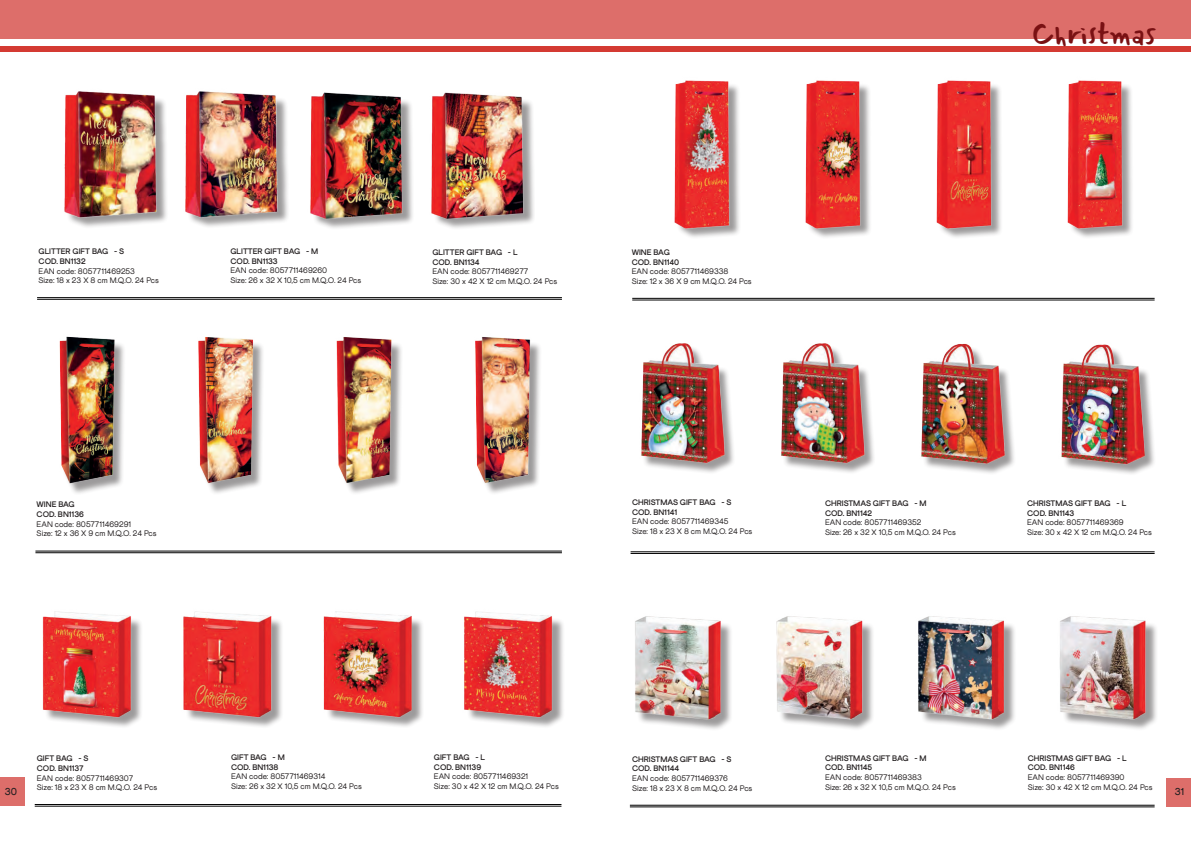
<style>
.page{position:relative;width:1191px;height:842px;background:#fff}
.page>*{position:absolute;margin:0;border:0;box-sizing:border-box;transform-origin:0 0}
.t1{font:30px "Mansalva";color:#791113}
.t2{font:500 10px "Athletics";color:#231f20}
.t3{font:8px/9.6px "Athletics";color:#231f20}
.t4{font:700 8px/9.6px "Athletics";color:#231f20}
</style>
<div class="page">
<div style="left:0;top:778px;width:25px;height:28px;background:#dd6e6a"></div>
<div style="left:1166px;top:778px;width:25px;height:28px;background:#dd6e6a"></div>
<div style="left:0;top:0;width:1191px;height:39px;background:#dd6e6a"></div>
<div style="left:0;top:46px;width:1191px;height:6px;background:#d43a32"></div>
<hr style="left:632px;top:298px;width:522px;height:1px;background:#000">
<hr style="left:632px;top:300px;width:522px;height:1px;background:#000">
<hr style="left:630px;top:552px;width:524px;height:1px;background:#000">
<hr style="left:630px;top:553px;width:524px;height:1px;background:#000">
<hr style="left:630px;top:805px;width:524px;height:1px;background:#000">
<hr style="left:630px;top:807px;width:524px;height:1px;background:#000">
<hr style="left:37px;top:297px;width:525px;height:1px;background:#000">
<hr style="left:37px;top:299px;width:525px;height:1px;background:#000">
<hr style="left:35px;top:551px;width:527px;height:1px;background:#000">
<hr style="left:35px;top:553px;width:527px;height:1px;background:#000">
<hr style="left:35px;top:804px;width:526px;height:1px;background:#000">
<hr style="left:35px;top:806px;width:526px;height:1px;background:#000">
<div style="left:676px;top:82px;width:457px;height:158px;background:#231f20;opacity:.45"></div>
<img style="left:674px;top:80px;width:459px;height:154px">
<div style="left:642px;top:346px;width:514px;height:130px;background:#231f20;opacity:.45"></div>
<img style="left:641px;top:343px;width:514px;height:127px">
<img style="left:635px;top:616px;width:519px;height:113px">
<img style="left:64px;top:91px;width:470px;height:137px">
<div style="left:61px;top:339px;width:481px;height:156px;background:#231f20;opacity:.45"></div>
<img style="left:59px;top:336px;width:483px;height:153px">
<img style="left:42px;top:611px;width:518px;height:116px">
<p class="t4" style="left:39px;top:247px;width:87px">GLITTER GIFT BAG - S<br>COD. BN1132</p>
<p class="t3" style="left:39px;top:266px;width:122px">EAN code: 8057711469253<br>Size: 18 x 23 X 8 cm M.Q.O. 24 Pcs</p>
<p class="t4" style="left:230px;top:246px;width:89px">GLITTER GIFT BAG - M<br>COD. BN1133</p>
<p class="t3" style="left:230px;top:266px;width:132px">EAN code: 8057711469260<br>Size: 26 x 32 X 10,5 cm M.Q.O. 24 Pcs</p>
<p class="t4" style="left:432px;top:248px;width:87px">GLITTER GIFT BAG - L<br>COD. BN1134</p>
<p class="t3" style="left:432px;top:267px;width:126px">EAN code: 8057711469277<br>Size: 30 x 42 X 12 cm M.Q.O. 24 Pcs</p>
<p class="t4" style="left:632px;top:248px;width:49px">WINE BAG<br>COD. BN1140</p>
<p class="t3" style="left:632px;top:267px;width:121px">EAN code: 8057711469338<br>Size: 12 x 36 X 9 cm M.Q.O. 24 Pcs</p>
<h1 class="t1" style="left:1031px;top:10px;width:125px">Christmas</h1>
<p class="t4" style="left:37px;top:500px;width:49px">WINE BAG<br>COD. BN1136</p>
<p class="t3" style="left:37px;top:519px;width:121px">EAN code: 8057711469291<br>Size: 12 x 36 X 9 cm M.Q.O. 24 Pcs</p>
<p class="t4" style="left:632px;top:497px;width:101px">CHRISTMAS GIFT BAG - S<br>COD. BN1141</p>
<p class="t3" style="left:632px;top:517px;width:122px">EAN code: 8057711469345<br>Size: 18 x 23 X 8 cm M.Q.O. 24 Pcs</p>
<p class="t4" style="left:825px;top:499px;width:103px">CHRISTMAS GIFT BAG - M<br>COD. BN1142</p>
<p class="t3" style="left:825px;top:518px;width:132px">EAN code: 8057711469352<br>Size: 26 x 32 X 10,5 cm M.Q.O. 24 Pcs</p>
<p class="t4" style="left:1027px;top:499px;width:101px">CHRISTMAS GIFT BAG - L<br>COD. BN1143</p>
<p class="t3" style="left:1027px;top:518px;width:126px">EAN code: 8057711469369<br>Size: 30 x 42 X 12 cm M.Q.O. 24 Pcs</p>
<p class="t4" style="left:434px;top:753px;width:53px">GIFT BAG - L<br>COD. BN1139</p>
<p class="t3" style="left:434px;top:772px;width:126px">EAN code: 8057711469321<br>Size: 30 x 42 X 12 cm M.Q.O. 24 Pcs</p>
<p class="t4" style="left:231px;top:753px;width:55px">GIFT BAG - M<br>COD. BN1138</p>
<p class="t3" style="left:231px;top:772px;width:132px">EAN code: 8057711469314<br>Size: 26 x 32 X 10,5 cm M.Q.O. 24 Pcs</p>
<p class="t4" style="left:825px;top:753px;width:103px">CHRISTMAS GIFT BAG - M<br>COD. BN1145</p>
<p class="t3" style="left:825px;top:772px;width:132px">EAN code: 8057711469383<br>Size: 26 x 32 X 10,5 cm M.Q.O. 24 Pcs</p>
<p class="t4" style="left:1027px;top:753px;width:101px">CHRISTMAS GIFT BAG - L<br>COD. BN1146</p>
<p class="t3" style="left:1027px;top:772px;width:126px">EAN code: 8057711469390<br>Size: 30 x 42 X 12 cm M.Q.O. 24 Pcs</p>
<p class="t4" style="left:37px;top:754px;width:53px">GIFT BAG - S<br>COD. BN1137</p>
<p class="t3" style="left:37px;top:773px;width:122px">EAN code: 8057711469307<br>Size: 18 x 23 X 8 cm M.Q.O. 24 Pcs</p>
<p class="t4" style="left:632px;top:754px;width:101px">CHRISTMAS GIFT BAG - S<br>COD. BN1144</p>
<p class="t3" style="left:632px;top:773px;width:122px">EAN code: 8057711469376<br>Size: 18 x 23 X 8 cm M.Q.O. 24 Pcs</p>
<p class="t2" style="left:5px;top:786px;width:14px">30</p>
<p class="t2" style="left:1174px;top:786px;width:11px">31</p>
</div>
